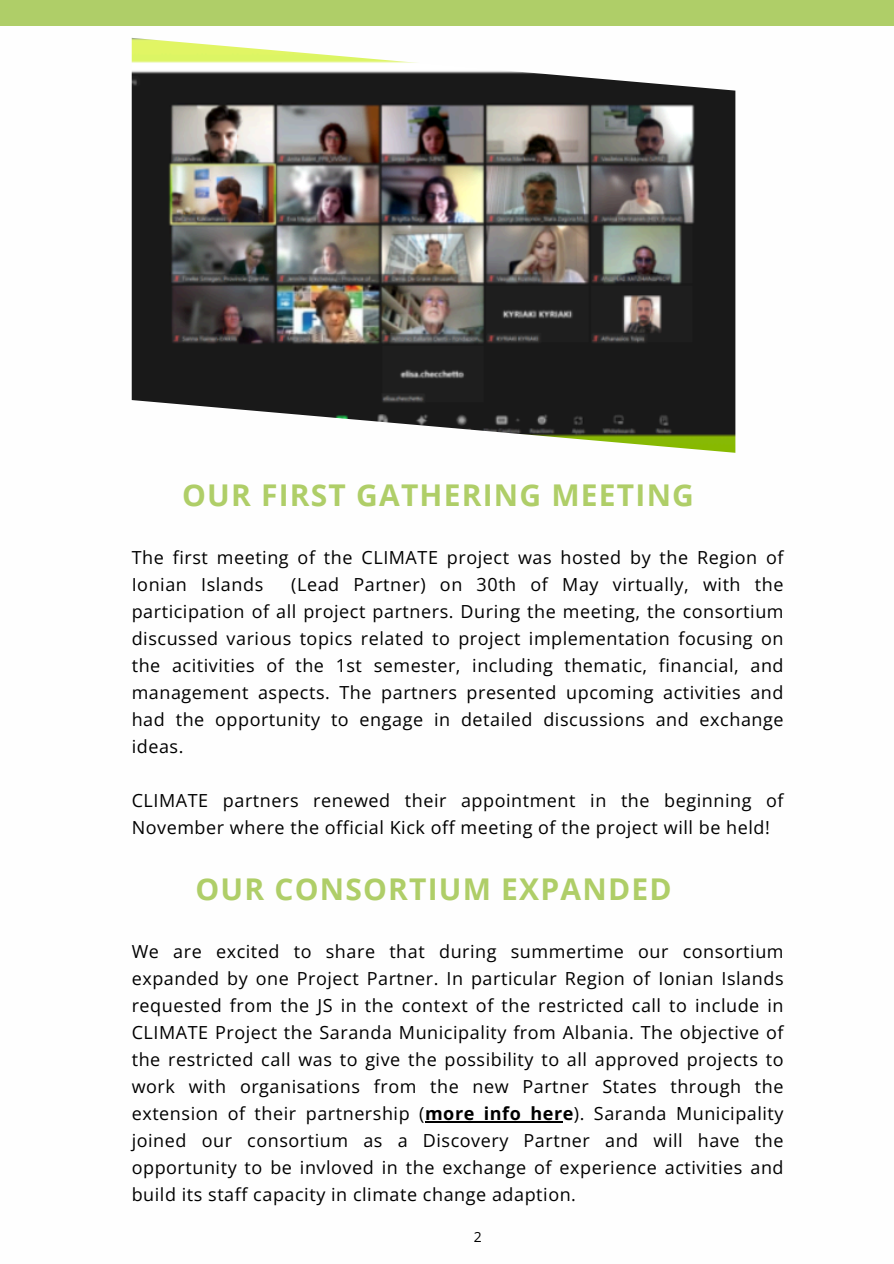
<style>
.page{position:relative;width:894px;height:1264px;background:#fff}
.page>*{position:absolute;margin:0;border:0;box-sizing:border-box;transform-origin:0 0}
.t1{font:700 30px "Open Sans";letter-spacing:.04em;color:#afce68}
.t2{font:18px/27px "Open Sans";letter-spacing:.03em;color:#000}
.t3{font:13.95px "Open Sans";color:#000}
.s1{font-weight:700}
</style>
<div class="page">
<div style="left:0;top:0;width:893px;height:25px;background:#afce68"></div>
<img style="left:132px;top:38px;width:603px;height:415px">
<hr style="left:425px;top:1121px;width:137px;height:1px;background:#000">
<p class="t1" style="left:182px;top:473px;width:513px">OUR FIRST GATHERING MEETING</p>
<p class="t2" style="left:132px;top:543px;width:653px">The first meeting of the CLIMATE project was hosted by the Region of<br>Ionian Islands</p>
<p class="t2" style="left:132px;top:570px;width:653px;text-align:justify;text-indent:159px">(Lead Partner) on 30th of May virtually, with the participation of all project partners. During the meeting, the consortium discussed various topics related to project implementation focusing on the acitivities of the 1st semester, including thematic, financial, and management aspects. The partners presented upcoming activities and had the opportunity to engage in detailed discussions and exchange ideas.</p>
<h1 class="t2" style="left:132px;top:786px;width:653px">CLIMATE partners renewed their appointment in the beginning of<br>November where the official Kick off meeting of the project will be held!</h1>
<p class="t1" style="left:195px;top:868px;width:477px">OUR CONSORTIUM EXPANDED</p>
<p class="t2" style="left:132px;top:937px;width:653px;text-align:justify">We are excited to share that during summertime our consortium expanded by one Project Partner. In particular Region of Ionian Islands requested from the JS in the context of the restricted call to include in CLIMATE Project the Saranda Municipality from Albania. The objective of the restricted call was to give the possibility to all approved projects to work with organisations from the new Partner States through the extension of their partnership (<span class="s1">more info here</span>). Saranda Municipality joined our consortium as a Discovery Partner and will have the opportunity to be invloved in the exchange of experience activities and build its staff capacity in climate change adaption.</p>
<h1 class="t3" style="left:473px;top:1227px;width:9px">2</h1>
</div>
